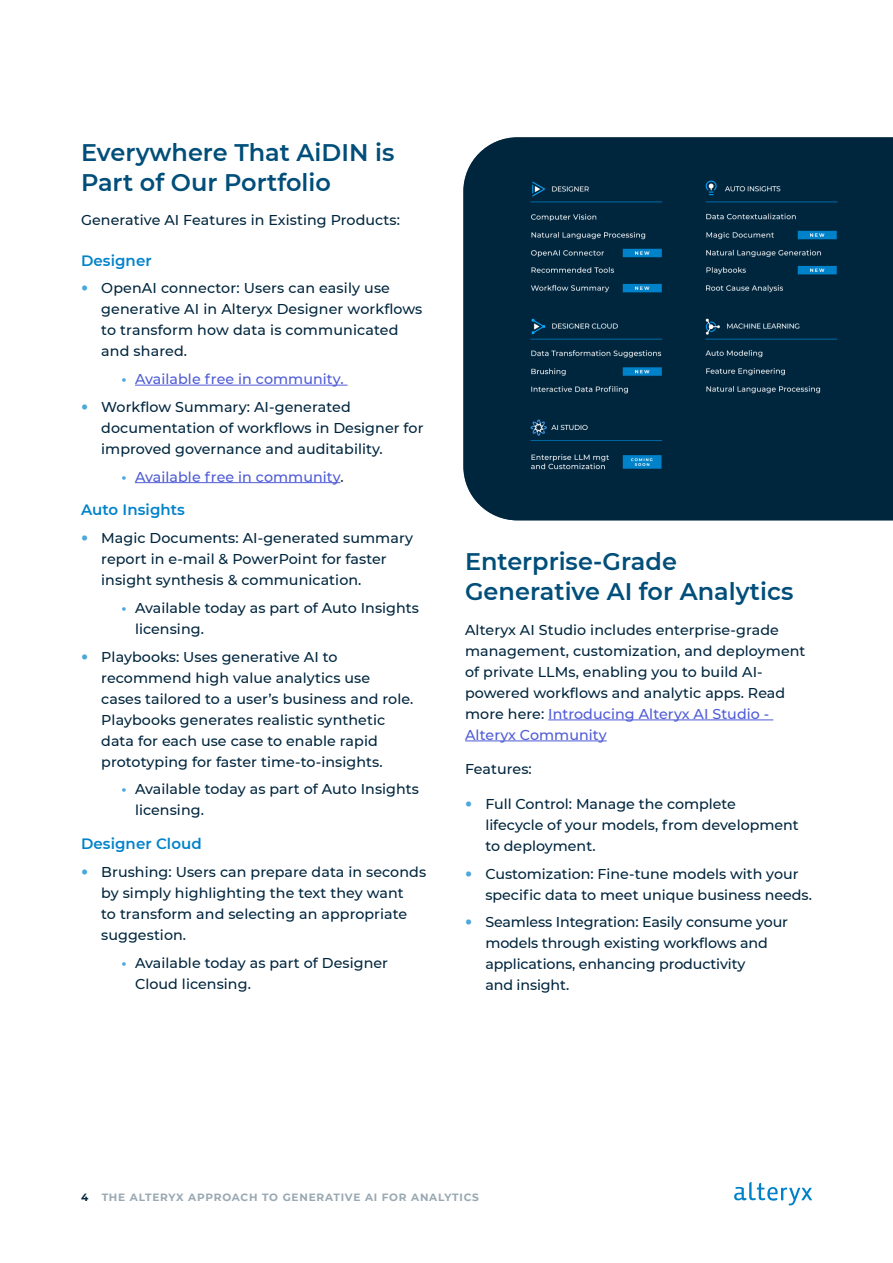
<style>
.page{position:relative;width:893px;height:1263px;background:#fff}
.page>*{position:absolute;margin:0;border:0;box-sizing:border-box;transform-origin:0 0}
.h2_-_section_header{font:600 24px/30px "Montserrat";color:#004e79}
.body_-_large{font:600 15px "Montserrat";letter-spacing:.005em;color:#0082ca}
.body_-_normal{font:500 14.25px/21px "Montserrat";letter-spacing:.005em;color:#00263e}
.t1{font:500 14.25px "Montserrat";letter-spacing:.005em;color:#4f5cd6}
.t2{font:700 10.5px "Montserrat";letter-spacing:.075em;color:#99a8b2}
.t3{font:700 10.5px "Montserrat";color:#00263e}
.s1{font-family:"Avenir Next";font-weight:200;color:#4ca7da}
.s2{font-weight:700;color:#4ca7da}
.s3{color:#00263e}
.s4{color:#4f5cd6}
</style>
<div class="page">
<svg style="left:734px;top:1182px;width:78px;height:23px"></svg>
<hr style="left:135px;top:385px;width:213px;height:1px;background:#4f5cd6">
<hr style="left:135px;top:482px;width:205px;height:1px;background:#4f5cd6">
<img style="left:463px;top:137px;width:430px;height:383px">
<hr style="left:548px;top:719px;width:225px;height:1px;background:#4f5cd6">
<hr style="left:465px;top:740px;width:142px;height:1px;background:#4f5cd6">
<p class="h2_-_section_header" style="left:81px;top:136px;width:315px">Everywhere That AiDIN is<br>Part of Our Portfolio</p>
<p class="body_-_normal" style="left:81px;top:209px;width:320px">Generative AI Features in Existing Products:</p>
<p class="body_-_large" style="left:81px;top:250px;width:72px">Designer</p>
<p class="body_-_normal" style="left:101px;top:277px;width:323px;text-indent:-20px"><span class="s1">•</span> OpenAI connector: Users can easily use generative AI in Alteryx Designer workflows to transform how data is communicated and shared.</p>
<p class="t1" style="left:122px;top:369px;width:224px"><span class="s2">•</span> Available free in community.</p>
<p class="body_-_normal" style="left:101px;top:396px;width:324px;text-indent:-20px"><span class="s1">•</span> Workflow Summary: AI-generated documentation of workflows in Designer for improved governance and auditability.</p>
<p class="t1" style="left:122px;top:467px;width:224px"><span class="s2">•</span> Available free in community<span class="s3">.</span></p>
<p class="body_-_large" style="left:81px;top:499px;width:105px">Auto Insights</p>
<p class="body_-_normal" style="left:101px;top:527px;width:313px;text-indent:-20px"><span class="s1">•</span> Magic Documents: AI-generated summary report in e-mail &amp; PowerPoint for faster insight synthesis &amp; communication.</p>
<p class="body_-_normal" style="left:135px;top:597px;width:286px;text-indent:-14px"><span class="s2">•</span> Available today as part of Auto Insights licensing.</p>
<p class="body_-_normal" style="left:101px;top:645px;width:314px;text-indent:-20px"><span class="s1">•</span> Playbooks: Uses generative AI to recommend high value analytics use cases tailored to a user’s business and role.<br>Playbooks generates realistic synthetic data for each use case to enable rapid prototyping for faster time-to-insights.</p>
<p class="body_-_normal" style="left:135px;top:778px;width:286px;text-indent:-14px"><span class="s2">•</span> Available today as part of Auto Insights licensing.</p>
<p class="body_-_large" style="left:81px;top:833px;width:122px">Designer Cloud</p>
<p class="body_-_normal" style="left:101px;top:861px;width:326px;text-indent:-20px"><span class="s1">•</span> Brushing: Users can prepare data in seconds by simply highlighting the text they want<br>to transform and selecting an appropriate suggestion.</p>
<p class="body_-_normal" style="left:135px;top:951px;width:255px;text-indent:-14px"><span class="s2">•</span> Available today as part of Designer<br>Cloud licensing.</p>
<p class="h2_-_section_header" style="left:465px;top:546px;width:330px">Enterprise-Grade<br>Generative AI for Analytics</p>
<p class="body_-_normal" style="left:465px;top:619px;width:342px">Alteryx AI Studio includes enterprise-grade management, customization, and deployment of private LLMs, enabling you to build AI&shy;powered workflows and analytic apps. Read more here: <span class="s4">Introducing Alteryx AI Studio - Alteryx Community</span></p>
<p class="body_-_normal" style="left:465px;top:758px;width:68px">Features:</p>
<p class="body_-_normal" style="left:485px;top:793px;width:315px;text-indent:-20px"><span class="s1">•</span> Full Control: Manage the complete<br>lifecycle of your models, from development to deployment.</p>
<p class="body_-_normal" style="left:485px;top:862px;width:328px;text-indent:-20px"><span class="s1">•</span> Customization: Fine-tune models with your specific data to meet unique business needs.</p>
<p class="body_-_normal" style="left:485px;top:911px;width:304px;text-indent:-20px"><span class="s1">•</span> Seamless Integration: Easily consume your models through existing workflows and applications, enhancing productivity<br>and insight.</p>
<p class="t3" style="left:81px;top:1190px;width:9px">4</p>
<p class="t2" style="left:102px;top:1190px;width:379px">THE ALTERYX APPROACH TO GENERATIVE AI FOR ANALYTICS</p>
</div>
